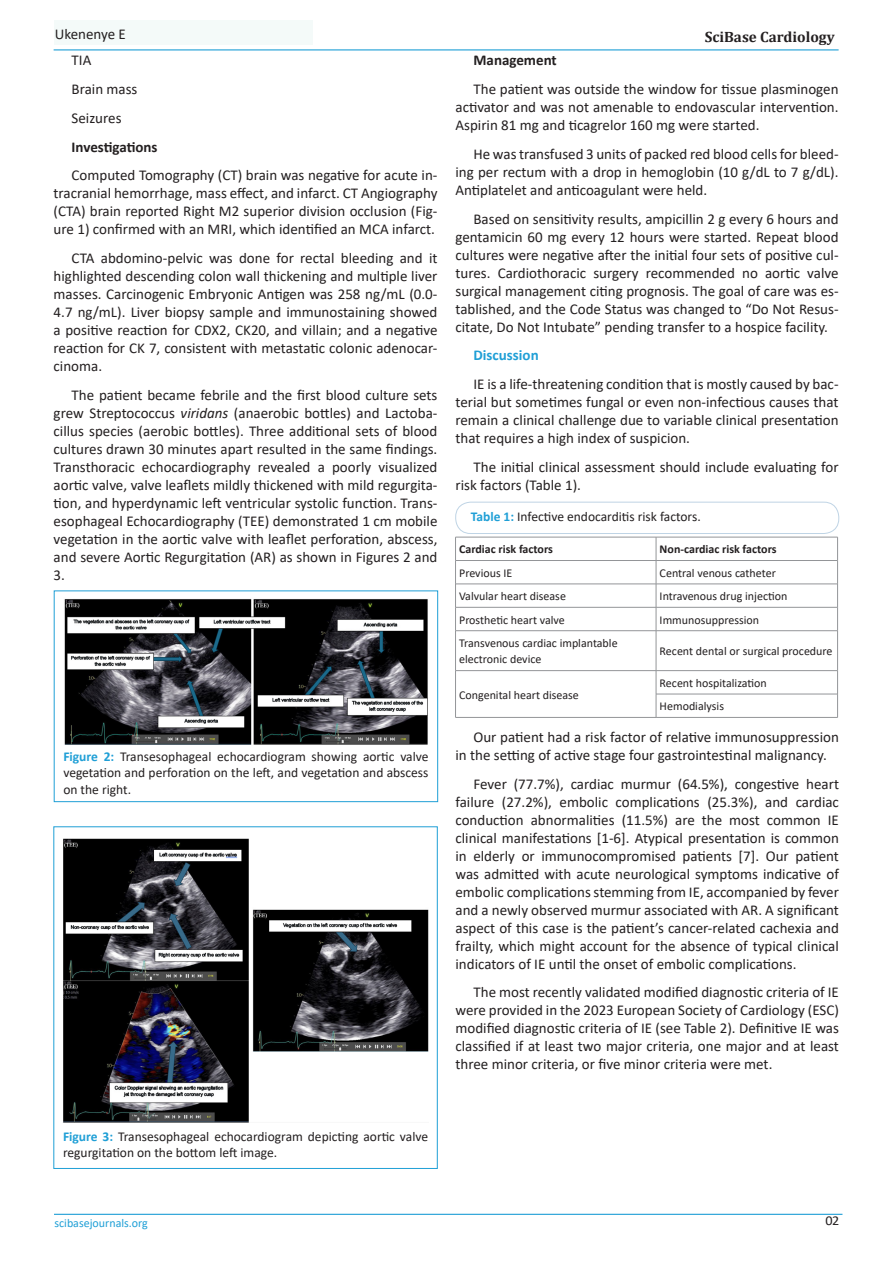
<style>
.page{position:relative;width:893px;height:1263px;background:#fff}
.page>*{position:absolute;margin:0;border:0;box-sizing:border-box;transform-origin:0 0}
.t1{font:15px/18px "Calibri";color:#231f20;text-align:justify}
.t2{font:700 15px "Calibri";color:#231f20}
.t3{font:700 15px "Cambria";color:#231f20}
.t4{font:700 15px "Calibri";color:#1f9fd6}
.t5{font:13.5px/16.5px "Calibri";color:#231f20;text-align:justify}
.t6{font:13.5px "Calibri";color:#231f20;scale:1.05 1}
.t7{font:12px/16.5px "Calibri";color:#231f20}
.t8{font:700 12px "Calibri";color:#231f20}
.t9{font:12px "Calibri";color:#1f9fd6}
.s1{font-style:italic}
.s2{font-weight:700;color:#1f9fd6}
</style>
<div class="page">
<hr style="left:54px;top:49px;width:785px;height:1px;background:#1f9fd6">
<div style="left:54px;top:20px;width:258px;height:25px;background:#f4faf9"></div>
<hr style="left:54px;top:1214px;width:788px;height:1px;background:#1f9fd6">
<div style="left:54px;top:591px;width:384px;height:211px;border:1px solid #1f9fd6"></div>
<img style="left:64px;top:599px;width:364px;height:146px">
<img style="left:63px;top:838px;width:366px;height:284px">
<div style="left:455px;top:502px;width:384px;height:32px;border:1px solid #bfd4e5;border-radius:15px"></div>
<hr style="left:455px;top:537px;width:201px;height:1px;background:#939598">
<hr style="left:656px;top:537px;width:182px;height:1px;background:#939598">
<hr style="left:455px;top:560px;width:201px;height:1px;background:#939598">
<hr style="left:656px;top:560px;width:182px;height:1px;background:#939598">
<hr style="left:455px;top:584px;width:201px;height:1px;background:#939598">
<hr style="left:656px;top:584px;width:182px;height:1px;background:#939598">
<hr style="left:455px;top:607px;width:201px;height:1px;background:#939598">
<svg style="left:455px;top:537px;width:1px;height:93px"></svg>
<hr style="left:656px;top:607px;width:182px;height:1px;background:#939598">
<svg style="left:656px;top:537px;width:1px;height:93px"></svg>
<svg style="left:837px;top:537px;width:1px;height:93px"></svg>
<hr style="left:455px;top:630px;width:201px;height:1px;background:#939598">
<hr style="left:455px;top:631px;width:1px;height:40px;background:#939598">
<hr style="left:656px;top:630px;width:182px;height:1px;background:#939598">
<hr style="left:656px;top:631px;width:1px;height:40px;background:#939598">
<hr style="left:837px;top:631px;width:1px;height:40px;background:#939598">
<hr style="left:455px;top:670px;width:201px;height:1px;background:#939598">
<hr style="left:656px;top:670px;width:182px;height:1px;background:#939598">
<svg style="left:455px;top:671px;width:1px;height:46px"></svg>
<hr style="left:656px;top:694px;width:182px;height:1px;background:#939598">
<svg style="left:656px;top:671px;width:1px;height:46px"></svg>
<svg style="left:837px;top:671px;width:1px;height:46px"></svg>
<hr style="left:455px;top:717px;width:201px;height:1px;background:#939598">
<hr style="left:656px;top:717px;width:182px;height:1px;background:#939598">
<p class="t1" style="left:55px;top:25px;width:73px">Ukenenye E</p>
<p class="t3" style="left:705px;top:26px;width:131px">SciBase Cardiology</p>
<p class="t1" style="left:72px;top:51px;width:21px">TIA</p>
<p class="t1" style="left:72px;top:80px;width:67px">Brain mass</p>
<p class="t1" style="left:72px;top:108px;width:51px">Seizures</p>
<p class="t2" style="left:72px;top:136px;width:87px">Investigations</p>
<p class="t1" style="left:54px;top:166px;width:385px;text-indent:18px">Computed Tomography (CT) brain was negative for acute in&shy;tracranial hemorrhage, mass effect, and infarct. CT Angiography (CTA) brain reported Right M2 superior division occlusion (Fig&shy;ure 1) confirmed with an MRI, which identified an MCA infarct.</p>
<p class="t1" style="left:54px;top:249px;width:385px;text-indent:18px">CTA abdomino-pelvic was done for rectal bleeding and it highlighted descending colon wall thickening and multiple liver masses. Carcinogenic Embryonic Antigen was 258 ng/mL (0.0- 4.7 ng/mL). Liver biopsy sample and immunostaining showed a positive reaction for CDX2, CK20, and villain; and a negative reaction for CK 7, consistent with metastatic colonic adenocar&shy;cinoma.</p>
<p class="t1" style="left:54px;top:386px;width:385px;text-indent:18px">The patient became febrile and the first blood culture sets grew Streptococcus <span class="s1">viridans</span> (anaerobic bottles) and Lactoba&shy;cillus species (aerobic bottles). Three additional sets of blood cultures drawn 30 minutes apart resulted in the same findings.<br>Transthoracic echocardiography revealed a poorly visualized aortic valve, valve leaflets mildly thickened with mild regurgita&shy;tion, and hyperdynamic left ventricular systolic function. Trans&shy;esophageal Echocardiography (TEE) demonstrated 1 cm mobile vegetation in the aortic valve with leaflet perforation, abscess, and severe Aortic Regurgitation (AR) as shown in Figures 2 and 3.</p>
<p class="t5" style="left:63px;top:747px;width:367px"><span class="s2">Figure 2:</span> Transesophageal echocardiogram showing aortic valve vegetation and perforation on the left, and vegetation and abscess on the right.</p>
<p class="t2" style="left:473px;top:50px;width:85px">Management</p>
<p class="t1" style="left:455px;top:80px;width:385px;text-indent:18px">The patient was outside the window for tissue plasminogen activator and was not amenable to endovascular intervention.<br>Aspirin 81 mg and ticagrelor 160 mg were started.</p>
<p class="t1" style="left:455px;top:144px;width:385px;text-indent:18px">He was transfused 3 units of packed red blood cells for bleed&shy;ing per rectum with a drop in hemoglobin (10 g/dL to 7 g/dL).<br>Antiplatelet and anticoagulant were held.</p>
<p class="t1" style="left:455px;top:209px;width:385px;text-indent:18px">Based on sensitivity results, ampicillin 2 g every 6 hours and gentamicin 60 mg every 12 hours were started. Repeat blood cultures were negative after the initial four sets of positive cul&shy;tures. Cardiothoracic surgery recommended no aortic valve surgical management citing prognosis. The goal of care was es&shy;tablished, and the Code Status was changed to “Do Not Resus&shy;citate, Do Not Intubate” pending transfer to a hospice facility.</p>
<p class="t4" style="left:473px;top:345px;width:67px">Discussion</p>
<p class="t1" style="left:455px;top:375px;width:385px;text-indent:18px">IE is a life-threatening condition that is mostly caused by bac&shy;terial but sometimes fungal or even non-infectious causes that remain a clinical challenge due to variable clinical presentation that requires a high index of suspicion.</p>
<p class="t1" style="left:455px;top:458px;width:385px;text-indent:18px">The initial clinical assessment should include evaluating for risk factors (Table 1).</p>
<p class="t5" style="left:471px;top:508px;width:231px"><span class="s2">Table 1:</span> Infective endocarditis risk factors.</p>
<p class="t8" style="left:459px;top:541px;width:95px">Cardiac risk factors</p>
<p class="t8" style="left:660px;top:541px;width:118px">Non-cardiac risk factors</p>
<p class="t7" style="left:459px;top:564px;width:55px">Previous IE</p>
<p class="t7" style="left:660px;top:564px;width:118px">Central venous catheter</p>
<p class="t7" style="left:459px;top:588px;width:108px">Valvular heart disease</p>
<p class="t7" style="left:660px;top:588px;width:129px">Intravenous drug injection</p>
<p class="t7" style="left:459px;top:611px;width:107px">Prosthetic heart valve</p>
<p class="t7" style="left:660px;top:611px;width:101px">Immunosuppression</p>
<p class="t7" style="left:459px;top:634px;width:160px">Transvenous cardiac implantable electronic device</p>
<p class="t7" style="left:660px;top:643px;width:174px">Recent dental or surgical procedure</p>
<p class="t7" style="left:459px;top:686px;width:121px">Congenital heart disease</p>
<p class="t7" style="left:660px;top:674px;width:109px">Recent hospitalization</p>
<p class="t7" style="left:660px;top:698px;width:66px">Hemodialysis</p>
<p class="t1" style="left:455px;top:727px;width:385px;text-indent:18px">Our patient had a risk factor of relative immunosuppression in the setting of active stage four gastrointestinal malignancy.</p>
<p class="t1" style="left:455px;top:774px;width:385px;text-indent:18px">Fever (77.7%), cardiac murmur (64.5%), congestive heart failure (27.2%), embolic complications (25.3%), and cardiac conduction abnormalities (11.5%) are the most common IE clinical manifestations [1-6]. Atypical presentation is common in elderly or immunocompromised patients [7]. Our patient was admitted with acute neurological symptoms indicative of embolic complications stemming from IE, accompanied by fever and a newly observed murmur associated with AR. A significant aspect of this case is the patient’s cancer-related cachexia and frailty, which might account for the absence of typical clinical indicators of IE until the onset of embolic complications.</p>
<p class="t1" style="left:455px;top:983px;width:385px;text-indent:18px">The most recently validated modified diagnostic criteria of IE were provided in the 2023 European Society of Cardiology (ESC) modified diagnostic criteria of IE (see Table 2). Definitive IE was classified if at least two major criteria, one major and at least three minor criteria, or five minor criteria were met.</p>
<p class="t5" style="left:63px;top:1127px;width:367px"><span class="s2">Figure 3:</span> Transesophageal echocardiogram depicting aortic valve regurgitation on the bottom left image.</p>
<p class="t9" style="left:54px;top:1215px;width:95px">scibasejournals.org</p>
<p class="t6" style="left:825px;top:1211px;width:15px">02</p>
</div>
